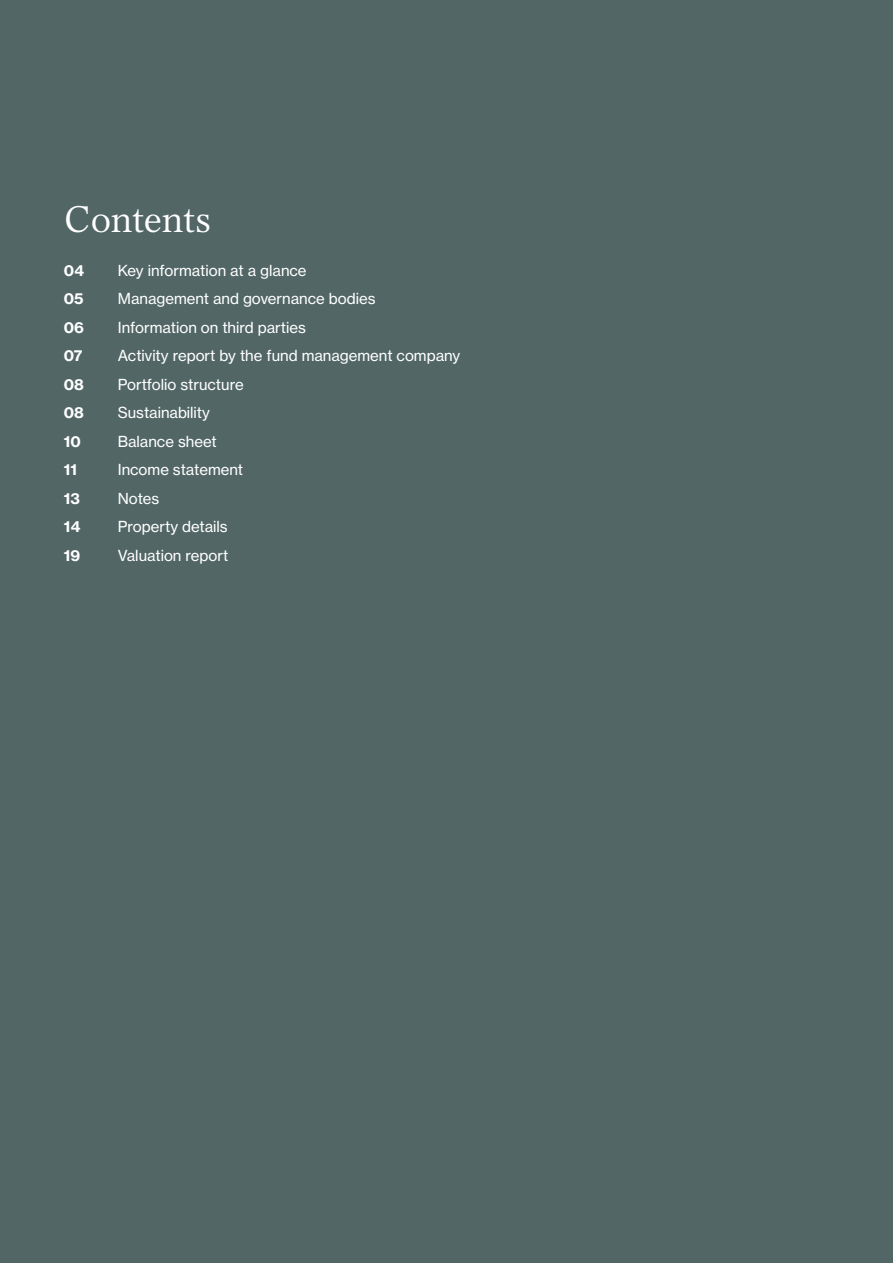
<style>
.page{position:relative;width:893px;height:1263px;background:#516665}
.page>*{position:absolute;margin:0;border:0;box-sizing:border-box;transform-origin:0 0}
.t1{font:36px "Lector FSL";letter-spacing:-.005em;color:#fff}
.t2{font:15px "N Haas Grotesk TX Pro 55 Rg";color:#fff}
.t3{font:15px "N Haas Grotesk TX Pro 75 Bd";color:#fff}
</style>
<div class="page">
<h1 class="t1" style="left:64px;top:197px;width:149px">Contents</h1>
<p class="t3" style="left:64px;top:261px;width:22px">04</p>
<p class="t2" style="left:118px;top:261px;width:190px">Key information at a glance</p>
<p class="t3" style="left:64px;top:289px;width:21px">05</p>
<p class="t2" style="left:118px;top:290px;width:259px">Management and governance bodies</p>
<p class="t3" style="left:64px;top:318px;width:22px">06</p>
<p class="t2" style="left:118px;top:318px;width:190px">Information on third parties</p>
<p class="t3" style="left:64px;top:346px;width:20px">07</p>
<p class="t2" style="left:118px;top:347px;width:344px">Activity report by the fund management company</p>
<p class="t3" style="left:64px;top:375px;width:22px">08</p>
<p class="t2" style="left:118px;top:375px;width:127px">Portfolio structure</p>
<p class="t3" style="left:64px;top:403px;width:22px">08</p>
<p class="t2" style="left:118px;top:404px;width:94px">Sustainability</p>
<p class="t3" style="left:64px;top:432px;width:18px">10</p>
<p class="t2" style="left:118px;top:432px;width:101px">Balance sheet</p>
<p class="t3" style="left:64px;top:460px;width:15px">11</p>
<p class="t2" style="left:118px;top:461px;width:127px">Income statement</p>
<p class="t3" style="left:64px;top:489px;width:18px">13</p>
<p class="t2" style="left:118px;top:489px;width:43px">Notes</p>
<p class="t3" style="left:64px;top:517px;width:18px">14</p>
<p class="t2" style="left:118px;top:518px;width:112px">Property details</p>
<p class="t3" style="left:64px;top:546px;width:18px">19</p>
<p class="t2" style="left:118px;top:546px;width:112px">Valuation report</p>
</div>
